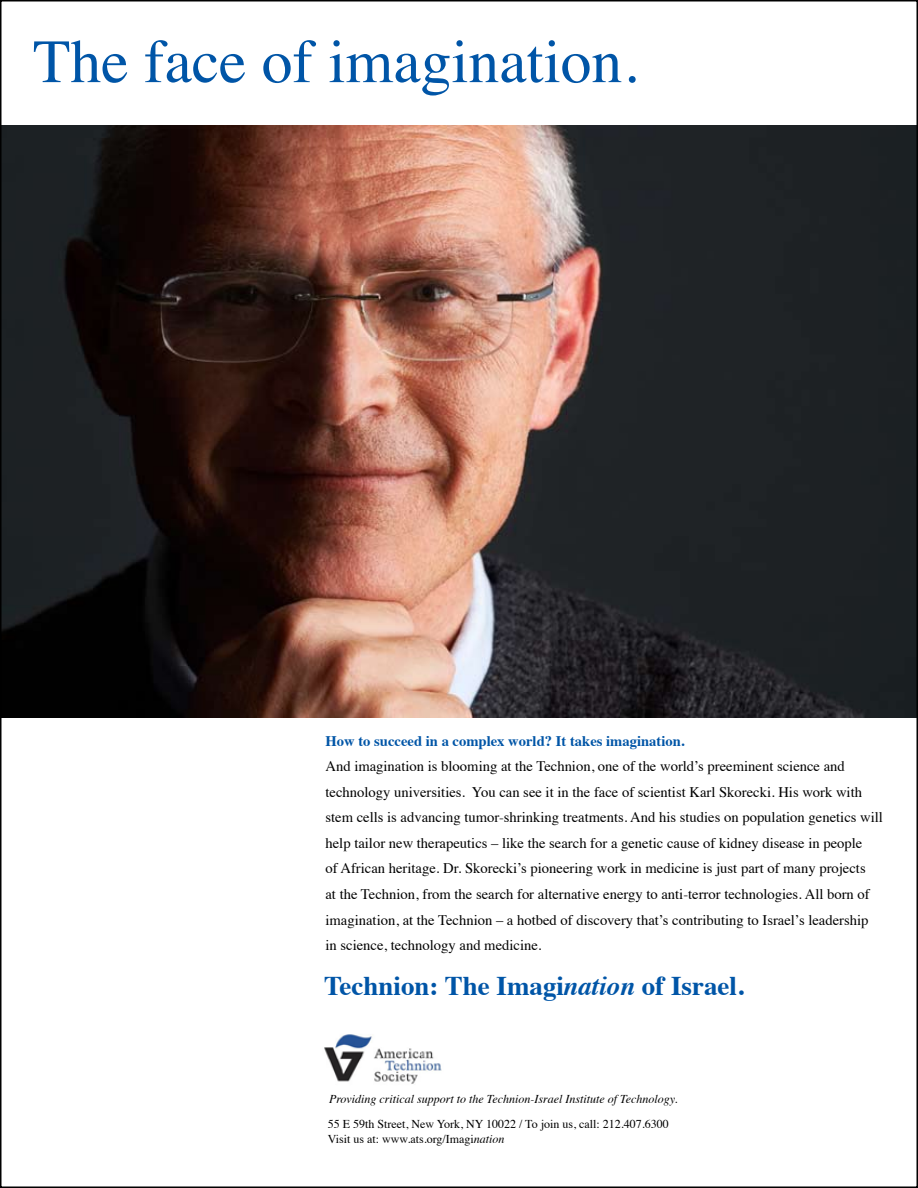
<style>
.page{position:relative;width:918px;height:1188px;background:#fff}
.page>*{position:absolute;margin:0;border:0;box-sizing:border-box;transform-origin:0 0}
.t1{font:61.5px "Times";color:#0055a7}
.t2{font:700 27px "Times";color:#0055a7}
.t3{font:14.7px/25.5px "Times";color:#000}
.t4{font:700 14.7px "Times";color:#0055a7}
.t5{font:12px/15px "Times";color:#000}
.t6{font:italic 12px "Times";color:#000}
.s1{font-style:italic}
</style>
<div class="page">
<img style="left:3px;top:125px;width:912px;height:592px">
<img style="left:324px;top:1034px;width:118px;height:50px">
<h1 class="t1" style="left:33px;top:4px;width:606px">The face of imagination.</h1>
<p class="t4" style="left:326px;top:727px;width:361px">How to succeed in a complex world? It takes imagination.</p>
<p class="t3" style="left:326px;top:753px;width:559px">And imagination is blooming at the Technion, one of the world’s preeminent science and technology universities. You can see it in the face of scientist Karl Skorecki. His work with stem cells is advancing tumor-shrinking treatments. And his studies on population genetics will help tailor new therapeutics – like the search for a genetic cause of kidney disease in people<br>of African heritage. Dr. Skorecki’s pioneering work in medicine is just part of many projects<br>at the Technion, from the search for alternative energy to anti-terror technologies. All born of imagination, at the Technion – a hotbed of discovery that’s contributing to Israel’s leadership in science, technology and medicine.</p>
<h2 class="t2" style="left:324px;top:960px;width:421px">Technion: The Imagi<span class="s1">nation</span> of Israel.</h2>
<p class="t6" style="left:329px;top:1088px;width:350px">Providing critical support to the Technion-Israel Institute of Technology.</p>
<p class="t5" style="left:328px;top:1115px;width:342px">55 E 59th Street, New York, NY 10022 / To join us, call: 212.407.6300<br>Visit us at: www.ats.org/Imagi<span class="s1">nation</span></p>
</div>
